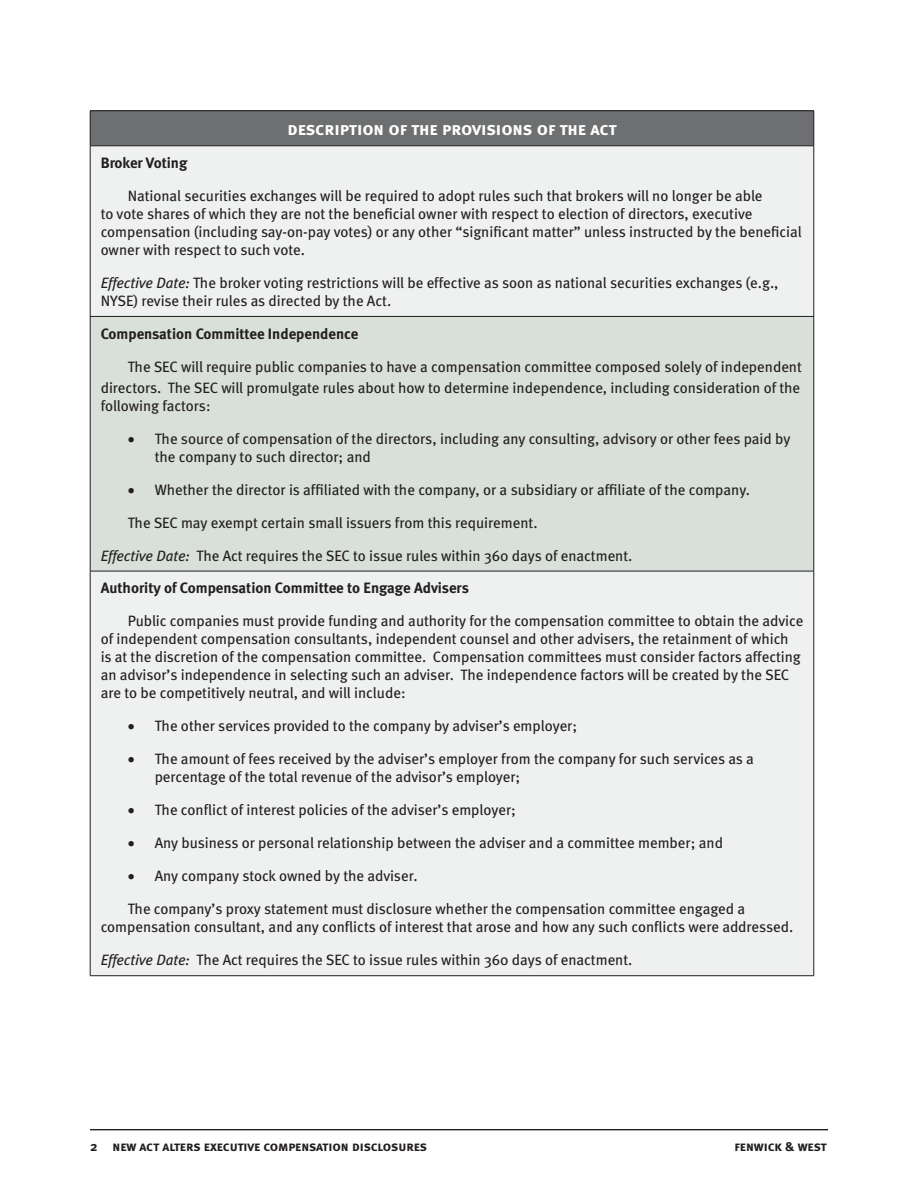
<style>
.page{position:relative;width:918px;height:1188px;background:#fff}
.page>*{position:absolute;margin:0;border:0;box-sizing:border-box;transform-origin:0 0}
.t1{font:18px "Meta Bold Caps";letter-spacing:-.005em;color:#fff}
.t2{font:15px/18px "Meta";color:#231f20}
.t3{font:700 15px "Meta";color:#231f20}
.t4{font:13.5px "Meta Bold Caps";letter-spacing:-.01em;color:#231f20}
.s1{font-style:italic}
.s2{font-weight:700}
</style>
<div class="page">
<hr style="left:90px;top:1130px;width:738px;height:1px;background:#231f20">
<hr style="left:90px;top:1129px;width:738px;height:1px;background:#231f20">
<div style="left:90px;top:111px;width:724px;height:35px;background:#6d6f71"></div>
<div style="left:91px;top:147px;width:723px;height:828px;background:#eef1ef"></div>
<div style="left:90px;top:316px;width:724px;height:255px;background:#d9dfd9"></div>
<hr style="left:90px;top:111px;width:724px;height:1px;background:#231f20">
<hr style="left:90px;top:111px;width:1px;height:35px;background:#231f20">
<hr style="left:814px;top:111px;width:1px;height:35px;background:#231f20">
<hr style="left:90px;top:146px;width:724px;height:1px;background:#231f20">
<hr style="left:90px;top:146px;width:1px;height:170px;background:#231f20">
<hr style="left:814px;top:146px;width:1px;height:170px;background:#231f20">
<hr style="left:90px;top:316px;width:724px;height:1px;background:#231f20">
<hr style="left:90px;top:317px;width:1px;height:254px;background:#231f20">
<hr style="left:814px;top:317px;width:1px;height:254px;background:#231f20">
<hr style="left:90px;top:571px;width:724px;height:1px;background:#231f20">
<hr style="left:90px;top:571px;width:1px;height:405px;background:#231f20">
<hr style="left:814px;top:571px;width:1px;height:405px;background:#231f20">
<hr style="left:90px;top:975px;width:724px;height:1px;background:#231f20">
<p class="t1" style="left:287px;top:118px;width:331px">description of the provisions of the act</p>
<p class="t3" style="left:101px;top:154px;width:88px">Broker Voting</p>
<p class="t2" style="left:101px;top:187px;width:703px;text-indent:27px">National securities exchanges will be required to adopt rules such that brokers will no longer be able<br>to vote shares of which they are not the beneficial owner with respect to election of directors, executive compensation (including say-on-pay votes) or any other “significant matter” unless instructed by the beneficial owner with respect to such vote.</p>
<p class="t2" style="left:101px;top:274px;width:679px"><span class="s1">Effective Date:</span> The broker voting restrictions will be effective as soon as national securities exchanges (e.g.,<br>NYSE) revise their rules as directed by the Act.</p>
<p class="t3" style="left:101px;top:324px;width:259px">Compensation Committee Independence</p>
<p class="t2" style="left:101px;top:356px;width:703px;line-height:21px;text-align:right">The SEC will require public companies to have a compensation committee composed solely of independent directors. The SEC will promulgate rules about how to determine independence, including consideration of the</p>
<p class="t2" style="left:101px;top:396px;width:111px">following factors:</p>
<p class="t2" style="left:155px;top:429px;width:637px;text-indent:-27px">• The source of compensation of the directors, including any consulting, advisory or other fees paid by the company to such director; and</p>
<p class="t2" style="left:128px;top:480px;width:624px">• Whether the director is affiliated with the company, or a subsidiary or affiliate of the company.</p>
<p class="t2" style="left:128px;top:513px;width:411px">The SEC may exempt certain small issuers from this requirement.</p>
<p class="t2" style="left:101px;top:539px;width:533px;line-height:32.7px"><span class="s1">Effective Date:</span> The Act requires the SEC to issue rules within 360 days of enactment.<br><span class="s2">Authority of Compensation Committee to Engage Advisers</span></p>
<p class="t2" style="left:101px;top:612px;width:704px;text-indent:27px">Public companies must provide funding and authority for the compensation committee to obtain the advice of independent compensation consultants, independent counsel and other advisers, the retainment of which<br>is at the discretion of the compensation committee. Compensation committees must consider factors affecting an advisor’s independence in selecting such an adviser. The independence factors will be created by the SEC are to be competitively neutral, and will include:</p>
<p class="t2" style="left:128px;top:717px;width:451px">• The other services provided to the company by adviser’s employer;</p>
<p class="t2" style="left:155px;top:750px;width:601px;text-indent:-27px">• The amount of fees received by the adviser’s employer from the company for such services as a percentage of the total revenue of the advisor’s employer;</p>
<p class="t2" style="left:128px;top:801px;width:390px">• The conflict of interest policies of the adviser’s employer;</p>
<p class="t2" style="left:128px;top:834px;width:597px">• Any business or personal relationship between the adviser and a committee member; and</p>
<p class="t2" style="left:128px;top:859px;width:619px;line-height:33px">• Any company stock owned by the adviser.<br>The company’s proxy statement must disclosure whether the compensation committee engaged a</p>
<p class="t2" style="left:101px;top:918px;width:694px">compensation consultant, and any conflicts of interest that arose and how any such conflicts were addressed.</p>
<p class="t2" style="left:101px;top:951px;width:533px"><span class="s1">Effective Date:</span> The Act requires the SEC to issue rules within 360 days of enactment.</p>
<p class="t4" style="left:90px;top:1138px;width:339px">2 new act alters executive compensation disclosures</p>
<p class="t4" style="left:734px;top:1138px;width:94px">fenwick &amp; west</p>
</div>
